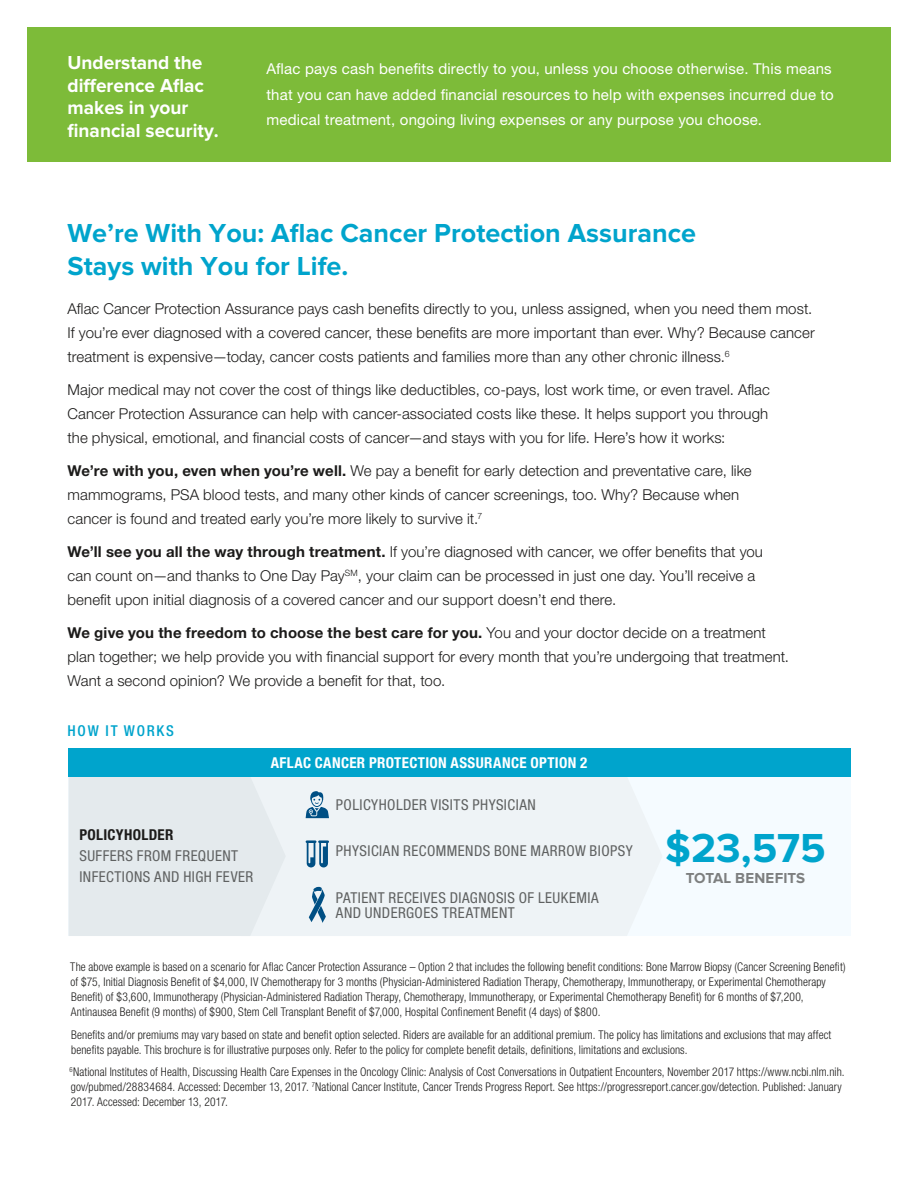
<style>
.page{position:relative;width:918px;height:1188px;background:#fff}
.page>*{position:absolute;margin:0;border:0;box-sizing:border-box;transform-origin:0 0}
.t1{font:700 42px "Proxima Nova";color:#00a4cc}
.t2{font:700 27px/33px "Proxima Nova";color:#00a4cc}
.t3{font:700 19.5px/22.5px "Proxima Nova";color:#fff}
.t4{font:300 15px/24px "Helvetica Neue CELT";letter-spacing:.005em;color:#1c1b1a}
.t5{font:15px/25.5px "Helvetica Neue CELT";letter-spacing:.015em;color:#fff}
.t6{font:condensed 15px/21px "Helvetica Neue LTCE";letter-spacing:.03em;color:#5f6161}
.t7{font:700 condensed 15px "Helvetica Neue LTCE";letter-spacing:.02em;color:#fff}
.t8{font:700 15px "Proxima Nova";letter-spacing:.01em;color:#7d7f7f}
.t9{font:700 condensed 15px "Helvetica Neue LTCE";letter-spacing:.02em;color:#1c1b1a}
.t10{font:500 condensed 15px "Helvetica Neue LTCE";letter-spacing:.115em;color:#00a4cc}
.t11{font:300 condensed 12px/15px "Helvetica Neue LTCE";letter-spacing:.01em;color:#1c1b1a;scale:.96 1}
.s1{font-weight:700}
</style>
<div class="page">
<div style="left:27px;top:27px;width:864px;height:135px;background:#7dbb39"></div>
<div style="left:69px;top:753px;width:782px;height:183px;background:#f5fbff"></div>
<div style="left:286px;top:776px;width:377px;height:142px;background:#eef3f6"></div>
<svg style="left:69px;top:776px;width:217px;height:160px;background:#e3eaed"></svg>
<svg style="left:306px;top:791px;width:23px;height:27px"></svg>
<svg style="left:306px;top:840px;width:23px;height:27px"></svg>
<svg style="left:309px;top:887px;width:17px;height:36px"></svg>
<div style="left:69px;top:748px;width:782px;height:28px;background:#00a4cc"></div>
<h3 class="t3" style="left:68px;top:52px;width:153px">Understand the difference Aflac makes in your financial security.</h3>
<p class="t5" style="left:266px;top:56px;width:569px">Aflac pays cash benefits directly to you, unless you choose otherwise. This means that you can have added financial resources to help with expenses incurred due to medical treatment, ongoing living expenses or any purpose you choose.</p>
<h2 class="t2" style="left:68px;top:217px;width:630px">We’re With You: Aflac Cancer Protection Assurance<br>Stays with You for Life.</h2>
<p class="t4" style="left:68px;top:296px;width:749px">Aflac Cancer Protection Assurance pays cash benefits directly to you, unless assigned, when you need them most.<br>If you’re ever diagnosed with a covered cancer, these benefits are more important than ever. Why? Because cancer treatment is expensive—today, cancer costs patients and families more than any other chronic illness.<sup>6</sup></p>
<p class="t4" style="left:68px;top:377px;width:704px;text-align:justify">Major medical may not cover the cost of things like deductibles, co-pays, lost work time, or even travel. Aflac Cancer Protection Assurance can help with cancer-associated costs like these. It helps support you through the physical, emotional, and financial costs of cancer—and stays with you for life. Here’s how it works:</p>
<p class="t4" style="left:68px;top:458px;width:686px"><span class="s1">We’re with you, even when you’re well.</span> We pay a benefit for early detection and preventative care, like mammograms, PSA blood tests, and many other kinds of cancer screenings, too. Why? Because when cancer is found and treated early you’re more likely to survive it.<sup>7</sup></p>
<p class="t4" style="left:68px;top:539px;width:697px"><span class="s1">We’ll see you all the way through treatment.</span> If you’re diagnosed with cancer, we offer benefits that you can count on—and thanks to One Day Pay<sup>SM</sup>, your claim can be processed in just one day. You’ll receive a benefit upon initial diagnosis of a covered cancer and our support doesn’t end there.</p>
<p class="t4" style="left:68px;top:620px;width:723px"><span class="s1">We give you the freedom to choose the best care for you.</span> You and your doctor decide on a treatment plan together; we help provide you with financial support for every month that you’re undergoing that treatment.<br>Want a second opinion? We provide a benefit for that, too.</p>
<p class="t10" style="left:68px;top:722px;width:108px">HOW IT WORKS</p>
<p class="t9" style="left:79px;top:826px;width:96px">POLICYHOLDER</p>
<p class="t6" style="left:79px;top:845px;width:176px">SUFFERS FROM FREQUENT<br>INFECTIONS AND HIGH FEVER</p>
<p class="t7" style="left:271px;top:754px;width:318px">AFLAC CANCER PROTECTION ASSURANCE OPTION 2</p>
<p class="t6" style="left:336px;top:794px;width:202px">POLICYHOLDER VISITS PHYSICIAN</p>
<p class="t6" style="left:336px;top:840px;width:298px">PHYSICIAN RECOMMENDS BONE MARROW BIOPSY</p>
<p class="t6" style="left:336px;top:890px;width:264px;line-height:15px">PATIENT RECEIVES DIAGNOSIS OF LEUKEMIA<br>AND UNDERGOES TREATMENT</p>
<h1 class="t1" style="left:665px;top:824px;width:162px">$23,575</h1>
<p class="t8" style="left:686px;top:869px;width:121px">TOTAL BENEFITS</p>
<p class="t11" style="left:70px;top:959px;width:809px">The above example is based on a scenario for Aflac Cancer Protection Assurance – Option 2 that includes the following benefit conditions: Bone Marrow Biopsy (Cancer Screening Benefit) of $75, Initial Diagnosis Benefit of $4,000, IV Chemotherapy for 3 months (Physician-Administered Radiation Therapy, Chemotherapy, Immunotherapy, or Experimental Chemotherapy Benefit) of $3,600, Immunotherapy (Physician-Administered Radiation Therapy, Chemotherapy, Immunotherapy, or Experimental Chemotherapy Benefit) for 6 months of $7,200, Antinausea Benefit (9 months) of $900, Stem Cell Transplant Benefit of $7,000, Hospital Confinement Benefit (4 days) of $800.</p>
<p class="t11" style="left:71px;top:1027px;width:793px">Benefits and/or premiums may vary based on state and benefit option selected. Riders are available for an additional premium. The policy has limitations and exclusions that may affect benefits payable. This brochure is for illustrative purposes only. Refer to the policy for complete benefit details, definitions, limitations and exclusions.</p>
<p class="t11" style="left:70px;top:1064px;width:809px"><sup>6</sup>National Institutes of Health, Discussing Health Care Expenses in the Oncology Clinic: Analysis of Cost Conversations in Outpatient Encounters, November 2017 https://www.ncbi.nlm.nih. gov/pubmed/28834684. Accessed: December 13, 2017. <sup>7</sup>National Cancer Institute, Cancer Trends Progress Report. See https://progressreport.cancer.gov/detection. Published: January<br>2017. Accessed: December 13, 2017.</p>
</div>
